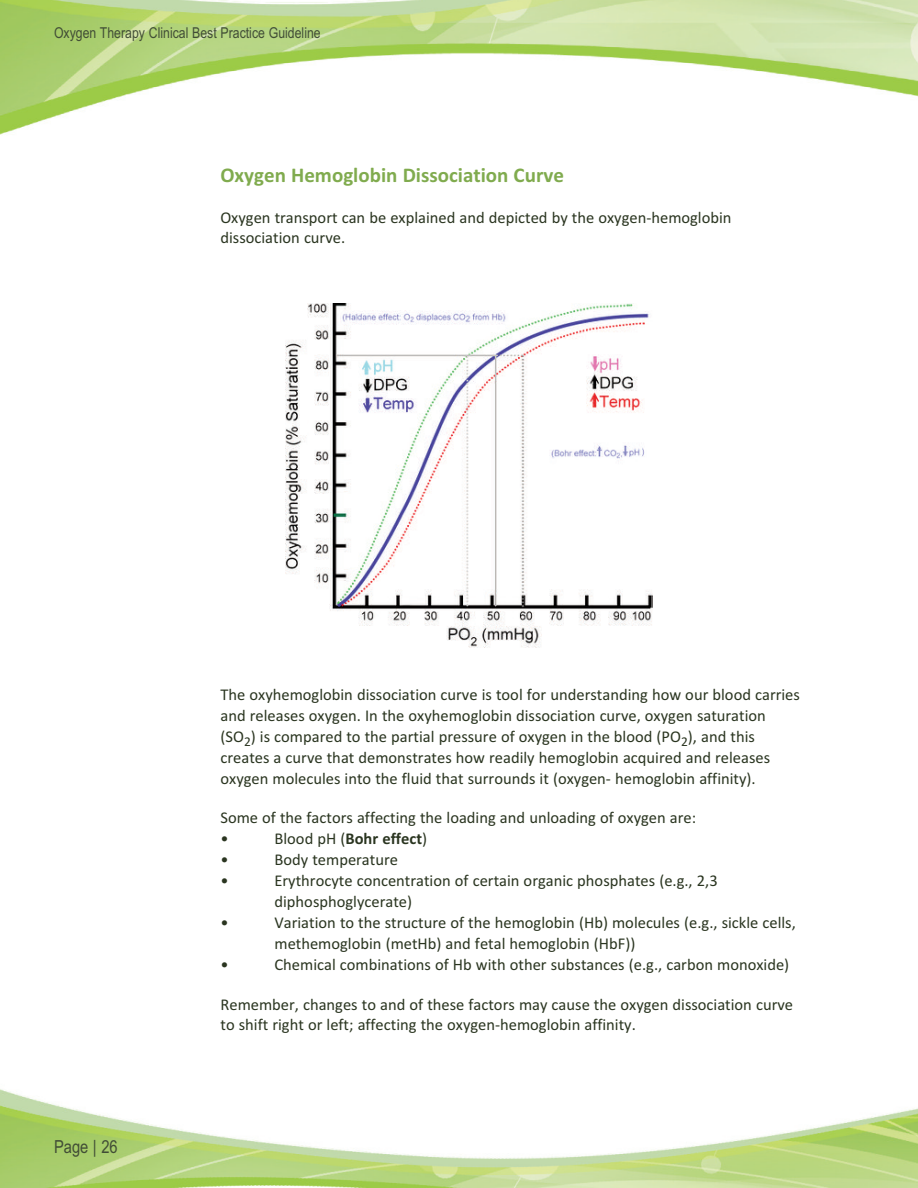
<style>
.page{position:relative;width:918px;height:1188px;background:#fff}
.page>*{position:absolute;margin:0;border:0;box-sizing:border-box;transform-origin:0 0}
.t1{font:700 21px "Calibri";color:#80ab4e}
.t2{font:18px "Arial Narrow";color:#414d36}
.t3{font:16.5px/21px "Calibri";color:#2a3520}
.t4{font:700 16.5px "Calibri";color:#2a3520}
.t5{font:15px "Arial Narrow";color:#414d36}
.s1{font-weight:400}
</style>
<div class="page">
<img style="left:0;top:0;width:918px;height:135px">
<img style="left:0;top:1089px;width:918px;height:99px">
<img style="left:285px;top:303px;width:367px;height:345px">
<p class="t5" style="left:54px;top:24px;width:268px">Oxygen Therapy Clinical Best Practice Guideline</p>
<p class="t1" style="left:220px;top:162px;width:345px">Oxygen Hemoglobin Dissociation Curve</p>
<p class="t3" style="left:220px;top:208px;width:513px;line-height:19.8px">Oxygen transport can be explained and depicted by the oxygen-hemoglobin dissociation curve.</p>
<p class="t3" style="left:220px;top:683px;width:581px">The oxyhemoglobin dissociation curve is tool for understanding how our blood carries and releases oxygen. In the oxyhemoglobin dissociation curve, oxygen saturation (SO<sub>2</sub>) is compared to the partial pressure of oxygen in the blood (PO<sub>2</sub>), and this creates a curve that demonstrates how readily hemoglobin acquired and releases oxygen molecules into the fluid that surrounds it (oxygen- hemoglobin affinity).</p>
<p class="t3" style="left:220px;top:807px;width:477px">Some of the factors affecting the loading and unloading of oxygen are: •</p>
<p class="t4" style="left:275px;top:829px;width:154px"><span class="s1">Blood pH (</span>Bohr effect<span class="s1">)</span></p>
<p class="t2" style="left:54px;top:1136px;width:65px">Page | 26</p>
<p class="t3" style="left:221px;top:849px;width:10px">•</p>
<p class="t3" style="left:275px;top:849px;width:125px">Body temperature</p>
<p class="t3" style="left:221px;top:870px;width:10px">•</p>
<p class="t3" style="left:275px;top:870px;width:445px">Erythrocyte concentration of certain organic phosphates (e.g., 2,3 diphosphoglycerate)</p>
<p class="t3" style="left:221px;top:912px;width:10px">•</p>
<p class="t3" style="left:275px;top:912px;width:523px">Variation to the structure of the hemoglobin (Hb) molecules (e.g., sickle cells, methemoglobin (metHb) and fetal hemoglobin (HbF))</p>
<p class="t3" style="left:221px;top:954px;width:10px">•</p>
<p class="t3" style="left:275px;top:954px;width:516px">Chemical combinations of Hb with other substances (e.g., carbon monoxide)</p>
<p class="t3" style="left:221px;top:994px;width:574px;line-height:19.8px">Remember, changes to and of these factors may cause the oxygen dissociation curve to shift right or left; affecting the oxygen-hemoglobin affinity.</p>
</div>
